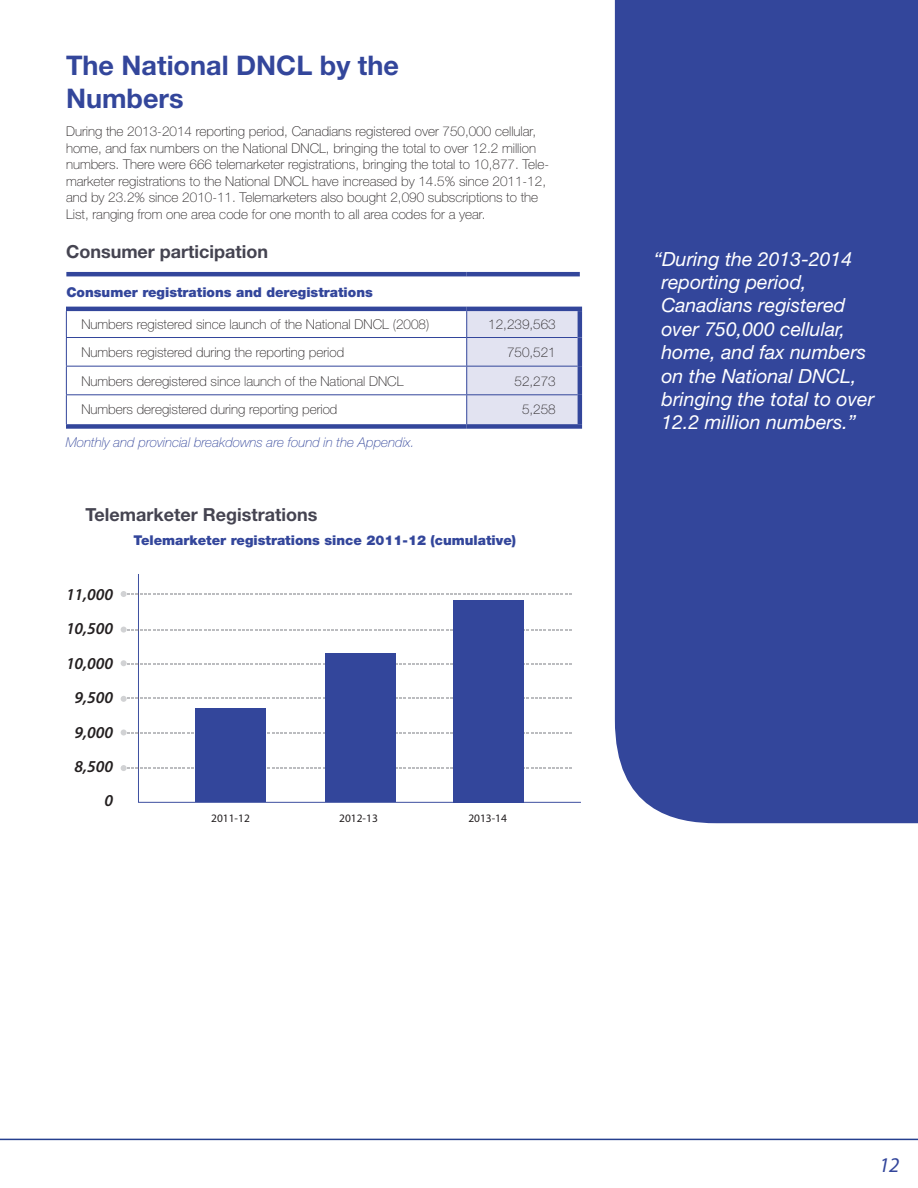
<style>
.page{position:relative;width:918px;height:1188px;background:#fff}
.page>*{position:absolute;margin:0;border:0;box-sizing:border-box;transform-origin:0 0}
.t1{font:700 27px/32.4px "Helvetica Neue";color:#33469b}
.t2{font:italic 21px "Myriad Pro";color:#33469b}
.exergue{font:italic 19.5px/23.4px "Helvetica Neue";color:#fff}
.Realsubbietabs{font:700 18px "Helvetica Neue";color:#454451}
.t3{font:italic 600 16.65px/34.3px "Myriad Pro";color:#231f20;text-align:right}
.t4{font:100 13.5px/16.5px "Helvetica Neue";color:#231f20}
.tabtitle{font:900 13.5px "Helvetica Neue";color:#33469b}
.t5{font:italic 100 13.5px "Helvetica Neue";color:#33469b}
.t6{font:11.4px "Myriad Pro";color:#231f20}
</style>
<div class="page">
<hr style="left:0;top:1139px;width:918px;height:1px;background:#253f8e">
<div style="left:615px;top:0;width:303px;height:823px;background:#33469b"></div>
<hr style="left:66px;top:272px;width:401px;height:4px;background:#33469b">
<hr style="left:467px;top:272px;width:113px;height:4px;background:#33469b">
<hr style="left:66px;top:307px;width:401px;height:4px;background:#33469b">
<hr style="left:467px;top:307px;width:115px;height:4px;background:#33469b">
<hr style="left:578px;top:311px;width:4px;height:27px;background:#33469b">
<hr style="left:578px;top:338px;width:4px;height:28px;background:#33469b">
<hr style="left:578px;top:366px;width:4px;height:29px;background:#33469b">
<hr style="left:578px;top:395px;width:4px;height:29px;background:#33469b">
<div style="left:66px;top:424px;width:401px;height:5px;background:#33469b"></div>
<div style="left:467px;top:424px;width:115px;height:5px;background:#33469b"></div>
<hr style="left:66px;top:337px;width:401px;height:1px;background:#33469b">
<hr style="left:66px;top:366px;width:401px;height:1px;background:#33469b">
<hr style="left:66px;top:394px;width:401px;height:1px;background:#33469b">
<svg style="left:66px;top:311px;width:1px;height:113px"></svg>
<svg style="left:466px;top:309px;width:114px;height:117px"></svg>
<svg style="left:138px;top:574px;width:443px;height:229px"></svg>
<div style="left:453px;top:600px;width:71px;height:202px;background:#33469b"></div>
<div style="left:325px;top:653px;width:71px;height:149px;background:#33469b"></div>
<div style="left:195px;top:709px;width:71px;height:93px;background:#33469b"></div>
<svg style="left:121px;top:591px;width:451px;height:6px"></svg>
<svg style="left:121px;top:627px;width:451px;height:6px"></svg>
<svg style="left:121px;top:660px;width:451px;height:6px"></svg>
<svg style="left:121px;top:696px;width:451px;height:6px"></svg>
<svg style="left:121px;top:730px;width:451px;height:6px"></svg>
<svg style="left:121px;top:765px;width:451px;height:6px"></svg>
<p class="t1" style="left:66px;top:49px;width:335px">The National DNCL by the<br>Numbers</p>
<p class="t4" style="left:66px;top:123px;width:485px">During the 2013-2014 reporting period, Canadians registered over 750,000 cellular, home, and fax numbers on the National DNCL, bringing the total to over 12.2 million numbers. There were 666 telemarketer registrations, bringing the total to 10,877. Tele&shy;marketer registrations to the National DNCL have increased by 14.5% since 2011-12, and by 23.2% since 2010-11. Telemarketers also bought 2,090 subscriptions to the List, ranging from one area code for one month to all area codes for a year.</p>
<p class="Realsubbietabs" style="left:66px;top:241px;width:204px">Consumer participation</p>
<p class="tabtitle" style="left:66px;top:284px;width:308px">Consumer registrations and deregistrations</p>
<p class="t4" style="left:81px;top:316px;width:349px">Numbers registered since launch of the National DNCL (2008)</p>
<p class="t4" style="left:488px;top:316px;width:69px">12,239,563</p>
<p class="t4" style="left:81px;top:344px;width:264px">Numbers registered during the reporting period</p>
<p class="t4" style="left:507px;top:344px;width:50px">750,521</p>
<p class="t4" style="left:81px;top:373px;width:324px">Numbers deregistered since launch of the National DNCL</p>
<p class="t4" style="left:515px;top:373px;width:43px">52,273</p>
<p class="t4" style="left:81px;top:401px;width:258px">Numbers deregistered during reporting period</p>
<p class="t4" style="left:522px;top:401px;width:35px">5,258</p>
<p class="t5" style="left:66px;top:434px;width:350px">Monthly and provincial breakdowns are found in the Appendix.</p>
<p class="Realsubbietabs" style="left:86px;top:503px;width:233px">Telemarketer Registrations</p>
<p class="tabtitle" style="left:134px;top:532px;width:384px">Telemarketer registrations since 2011-12 (cumulative)</p>
<p class="t3" style="left:66px;top:577px;width:49px">11,000<br>10,500<br>10,000<br>9,500<br>9,000<br>8,500<br>0</p>
<p class="t6" style="left:211px;top:811px;width:40px">2011-12</p>
<p class="t6" style="left:339px;top:811px;width:40px">2012-13</p>
<p class="t6" style="left:468px;top:811px;width:40px">2013-14</p>
<p class="exergue" style="left:661px;top:247px;width:214px;text-indent:-8px">“During the 2013-2014 reporting period,<br>Canadians registered over 750,000 cellular, home, and fax numbers on the National DNCL, bringing the total to over<br>12.2 million numbers.”</p>
<h2 class="t2" style="left:879px;top:1152px;width:22px">12</h2>
</div>
